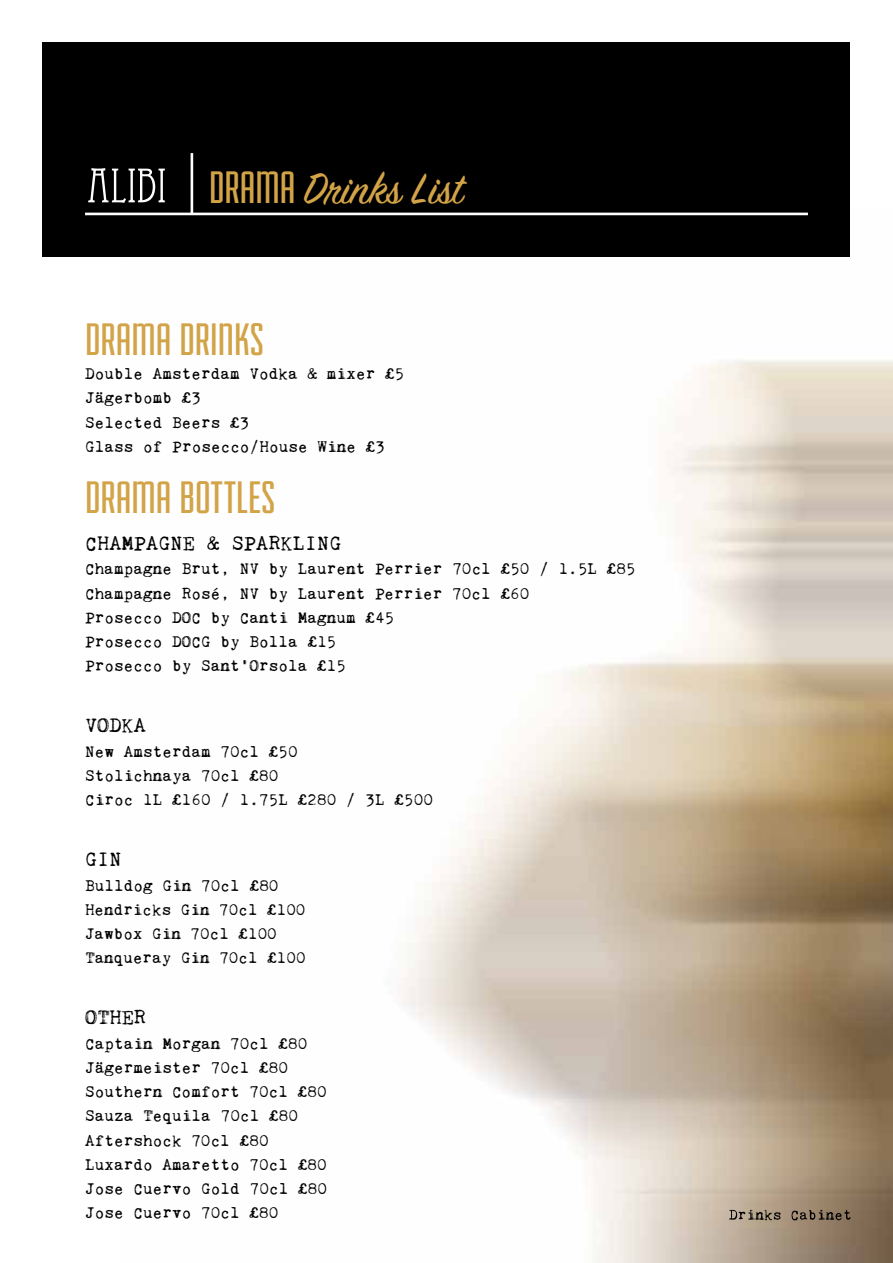
<style>
.page{position:relative;width:893px;height:1263px;background:#fff}
.page>*{position:absolute;margin:0;border:0;box-sizing:border-box;transform-origin:0 0}
.t1{font:48px "Fairview";color:#d2a347}
.t2{font:48px "Sign Painter House Script";color:#d2a347}
.t3{font:20.85px "Kingthings Trypewriter 2";color:#000}
.t4{font:16.5px/24.2px "Kingthings Trypewriter 2";color:#000}
.t5{font:16.35px/24.3px "Kingthings Trypewriter 2";color:#000}
.s1{font-family:"Fairview"}
</style>
<div class="page">
<img style="left:398px;top:360px;width:495px;height:903px">
<div style="left:43px;top:43px;width:807px;height:214px;background:#000"></div>
<svg style="left:88px;top:168px;width:77px;height:35px"></svg>
<svg style="left:729px;top:1210px;width:52px;height:10px"></svg>
<svg style="left:791px;top:1210px;width:59px;height:10px"></svg>
<hr style="left:85px;top:213px;width:723px;height:2px;background:#fff">
<hr style="left:191px;top:153px;width:2px;height:60px;background:#fff">
<h1 class="t2" style="left:209px;top:159px;width:255px"><span class="s1">DRAMA</span> Drinks List</h1>
<h1 class="t1" style="left:85px;top:315px;width:180px">DRAMA DRINKS</h1>
<p class="t4" style="left:85px;top:362px;width:321px">Double Amsterdam Vodka &amp; mixer £5<br>Jägerbomb £3<br>Selected Beers £3<br>Glass of Prosecco/House Wine £3</p>
<h1 class="t1" style="left:85px;top:473px;width:192px">DRAMA BOTTLES</h1>
<p class="t3" style="left:85px;top:532px;width:258px">CHAMPAGNE &amp; SPARKLING</p>
<p class="t4" style="left:85px;top:557px;width:552px">Champagne Brut, NV by Laurent Perrier 70cl £50 / 1.5L £85<br>Champagne Rosé, NV by Laurent Perrier 70cl £60<br>Prosecco DOC by Canti Magnum £45<br>Prosecco DOCG by Bolla £15<br>Prosecco by Sant’Orsola £15</p>
<p class="t3" style="left:85px;top:714px;width:62px">VODKA</p>
<p class="t4" style="left:85px;top:739px;width:350px">New Amsterdam 70cl £50<br>Stolichnaya 70cl £80<br>Ciroc 1L £160 / 1.75L £280 / 3L £500</p>
<p class="t3" style="left:85px;top:848px;width:38px">GIN</p>
<p class="t4" style="left:85px;top:873px;width:195px">Bulldog Gin 70cl £80</p>
<p class="t5" style="left:85px;top:897px;width:222px">Hendricks Gin 70cl £100<br>Jawbox Gin 70cl £100<br>Tanqueray Gin 70cl £100</p>
<p class="t3" style="left:85px;top:1006px;width:62px">OTHER</p>
<p class="t4" style="left:85px;top:1031px;width:244px">Captain Morgan 70cl £80<br>Jägermeister 70cl £80<br>Southern Comfort 70cl £80<br>Sauza Tequila 70cl £80<br>Aftershock 70cl £80<br>Luxardo Amaretto 70cl £80<br>Jose Cuervo Gold 70cl £80<br>Jose Cuervo 70cl £80</p>
</div>
